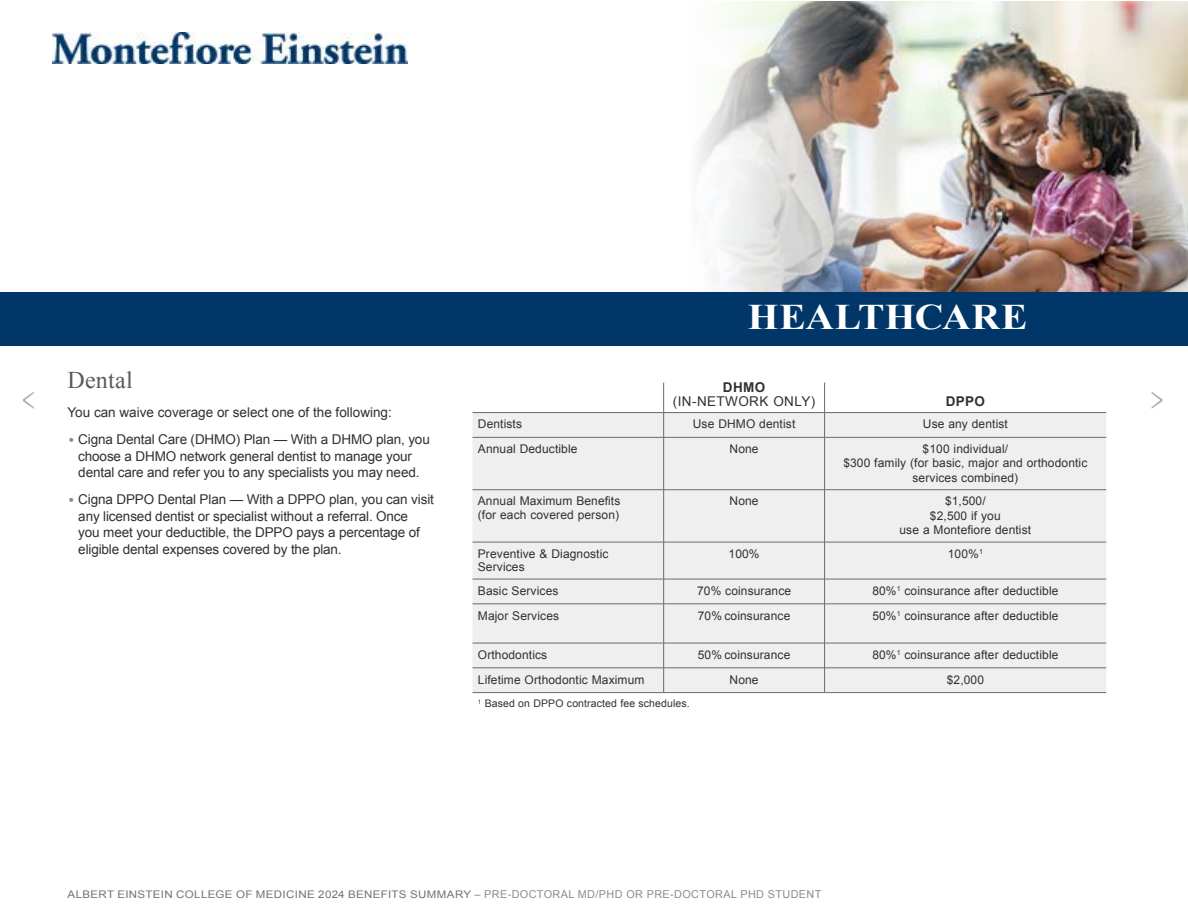
<style>
.page{position:relative;width:1188px;height:918px;background:#fff}
.page>*{position:absolute;margin:0;border:0;box-sizing:border-box;transform-origin:0 0}
.t1{font:700 36px "Times New Roman";letter-spacing:.005em;color:#fff;scale:1.1 1}
.t2{font:24px "Times New Roman";letter-spacing:.01em;color:#5e5859}
.t3{font:13.5px/16.5px "Arial";letter-spacing:-.01em;color:#322f31;text-align:center}
.t4{font:13.5px "Arial";letter-spacing:.03em;color:#322f31}
.t5{font:700 13.5px "Arial";letter-spacing:.03em;color:#322f31}
.t6{font:12px/14.2px "Arial";letter-spacing:.01em;color:#322f31;text-align:center}
.t7{font:10.5px "Arial";letter-spacing:.03em;color:#777172;scale:1.1 1}
.t8{font:10.5px "Arial";letter-spacing:.01em;color:#322f31}
.s1{font-family:"Lato";font-weight:300;color:#8a8c8e}
.s2{font-size:10.8px;color:#8a8c8e}
</style>
<div class="page">
<svg style="left:23px;top:392px;width:11px;height:17px"></svg>
<svg style="left:1152px;top:392px;width:11px;height:17px"></svg>
<img style="left:1160px;top:2px;width:28px;height:290px">
<img style="left:407px;top:1px;width:753px;height:291px">
<img style="left:52px;top:32px;width:355px;height:32px">
<div style="left:0;top:292px;width:1188px;height:54px;background:#003768"></div>
<div style="left:472px;top:413px;width:634px;height:279px;background:#efeff0"></div>
<hr style="left:472px;top:412px;width:192px;height:1px;background:#6e6869">
<hr style="left:664px;top:412px;width:161px;height:1px;background:#6e6869">
<hr style="left:825px;top:412px;width:281px;height:1px;background:#6e6869">
<hr style="left:472px;top:437px;width:192px;height:1px;background:#6e6869">
<hr style="left:664px;top:437px;width:161px;height:1px;background:#6e6869">
<hr style="left:825px;top:437px;width:281px;height:1px;background:#6e6869">
<hr style="left:472px;top:489px;width:192px;height:1px;background:#6e6869">
<hr style="left:664px;top:489px;width:161px;height:1px;background:#6e6869">
<hr style="left:825px;top:489px;width:281px;height:1px;background:#6e6869">
<hr style="left:472px;top:542px;width:192px;height:1px;background:#6e6869">
<hr style="left:664px;top:542px;width:161px;height:1px;background:#6e6869">
<hr style="left:825px;top:542px;width:281px;height:1px;background:#6e6869">
<hr style="left:472px;top:579px;width:192px;height:1px;background:#6e6869">
<hr style="left:664px;top:579px;width:161px;height:1px;background:#6e6869">
<hr style="left:825px;top:579px;width:281px;height:1px;background:#6e6869">
<hr style="left:472px;top:604px;width:192px;height:1px;background:#6e6869">
<hr style="left:664px;top:604px;width:161px;height:1px;background:#6e6869">
<hr style="left:825px;top:604px;width:281px;height:1px;background:#6e6869">
<hr style="left:472px;top:643px;width:192px;height:1px;background:#6e6869">
<hr style="left:664px;top:643px;width:161px;height:1px;background:#6e6869">
<hr style="left:825px;top:643px;width:281px;height:1px;background:#6e6869">
<hr style="left:472px;top:668px;width:192px;height:1px;background:#6e6869">
<hr style="left:664px;top:668px;width:161px;height:1px;background:#6e6869">
<hr style="left:825px;top:668px;width:281px;height:1px;background:#6e6869">
<hr style="left:472px;top:692px;width:192px;height:1px;background:#6e6869">
<hr style="left:664px;top:692px;width:161px;height:1px;background:#6e6869">
<hr style="left:825px;top:692px;width:281px;height:1px;background:#6e6869">
<svg style="left:663px;top:383px;width:1px;height:54px"></svg>
<svg style="left:824px;top:383px;width:1px;height:54px"></svg>
<hr style="left:663px;top:438px;width:1px;height:52px;background:#6e6869">
<hr style="left:824px;top:438px;width:1px;height:52px;background:#6e6869">
<hr style="left:663px;top:490px;width:1px;height:52px;background:#6e6869">
<hr style="left:824px;top:490px;width:1px;height:52px;background:#6e6869">
<hr style="left:663px;top:542px;width:1px;height:37px;background:#6e6869">
<hr style="left:824px;top:542px;width:1px;height:37px;background:#6e6869">
<svg style="left:663px;top:579px;width:1px;height:25px"></svg>
<svg style="left:824px;top:579px;width:1px;height:25px"></svg>
<hr style="left:663px;top:604px;width:1px;height:39px;background:#6e6869">
<hr style="left:824px;top:604px;width:1px;height:39px;background:#6e6869">
<svg style="left:663px;top:643px;width:1px;height:49px"></svg>
<svg style="left:824px;top:643px;width:1px;height:49px"></svg>
<h2 class="t2" style="left:68px;top:364px;width:67px">Dental</h2>
<p class="t3" style="left:68px;top:404px;width:326px">You can waive coverage or select one of the following:</p>
<p class="t3" style="left:68px;top:431px;width:364px"><span class="s1">•</span> Cigna Dental Care (DHMO) Plan — With a DHMO plan, you choose a DHMO network general dentist to manage your dental care and refer you to any specialists you may need.</p>
<p class="t3" style="left:78px;top:492px;width:357px;text-align:left;text-indent:-11px"><span class="s1">•</span> Cigna DPPO Dental Plan — With a DPPO plan, you can visit any licensed dentist or specialist without a referral. Once<br>you meet your deductible, the DPPO pays a percentage of eligible dental expenses covered by the plan.</p>
<h1 class="t1" style="left:748px;top:292px;width:256px">HEALTHCARE</h1>
<p class="t5" style="left:723px;top:379px;width:44px">DHMO</p>
<p class="t4" style="left:673px;top:392px;width:144px">(IN-NETWORK ONLY)</p>
<p class="t5" style="left:946px;top:392px;width:41px">DPPO</p>
<p class="t6" style="left:478px;top:417px;width:46px">Dentists</p>
<p class="t6" style="left:693px;top:417px;width:104px">Use DHMO dentist</p>
<p class="t6" style="left:923px;top:417px;width:87px">Use any dentist</p>
<p class="t6" style="left:478px;top:442px;width:101px">Annual Deductible</p>
<p class="t6" style="left:730px;top:442px;width:31px">None</p>
<p class="t6" style="left:843px;top:442px;width:246px">$100 individual/<br>$300 family (for basic, major and orthodontic services combined)</p>
<p class="t6" style="left:478px;top:495px;width:144px;line-height:13.2px;text-align:left">Annual Maximum Benefits (for each covered person)</p>
<p class="t6" style="left:730px;top:494px;width:31px">None</p>
<p class="t6" style="left:900px;top:494px;width:133px">$1,500/<br>$2,500 if you<br>use a Montefiore dentist</p>
<p class="t6" style="left:478px;top:547px;width:132px;line-height:13.2px;text-align:left">Preventive &amp; Diagnostic<br>Services</p>
<p class="t6" style="left:729px;top:547px;width:33px">100%</p>
<p class="t6" style="left:948px;top:547px;width:37px">100%<sup>1</sup></p>
<p class="t6" style="left:478px;top:584px;width:82px">Basic Services</p>
<p class="t6" style="left:697px;top:584px;width:96px">70% coinsurance</p>
<p class="t6" style="left:872px;top:584px;width:188px">80%<sup>1</sup> coinsurance after deductible</p>
<p class="t6" style="left:478px;top:608px;width:83px">Major Services</p>
<p class="t6" style="left:698px;top:608px;width:94px">70% coinsurance</p>
<p class="t6" style="left:872px;top:608px;width:188px">50%<sup>1</sup> coinsurance after deductible</p>
<p class="t6" style="left:478px;top:648px;width:71px">Orthodontics</p>
<p class="t6" style="left:698px;top:648px;width:94px">50% coinsurance</p>
<p class="t6" style="left:872px;top:648px;width:188px">80%<sup>1</sup> coinsurance after deductible</p>
<p class="t6" style="left:478px;top:672px;width:168px">Lifetime Orthodontic Maximum</p>
<p class="t6" style="left:730px;top:672px;width:31px">None</p>
<p class="t6" style="left:947px;top:672px;width:39px">$2,000</p>
<p class="t8" style="left:478px;top:697px;width:213px"><sup>1</sup> Based on DPPO contracted fee schedules.</p>
<p class="t7" style="left:68px;top:887px;width:687px">ALBERT EINSTEIN COLLEGE OF MEDICINE 2024 BENEFITS SUMMARY <span class="s2">– PRE-DOCTORAL MD/PHD OR PRE-DOCTORAL PHD STUDENT</span></p>
</div>
